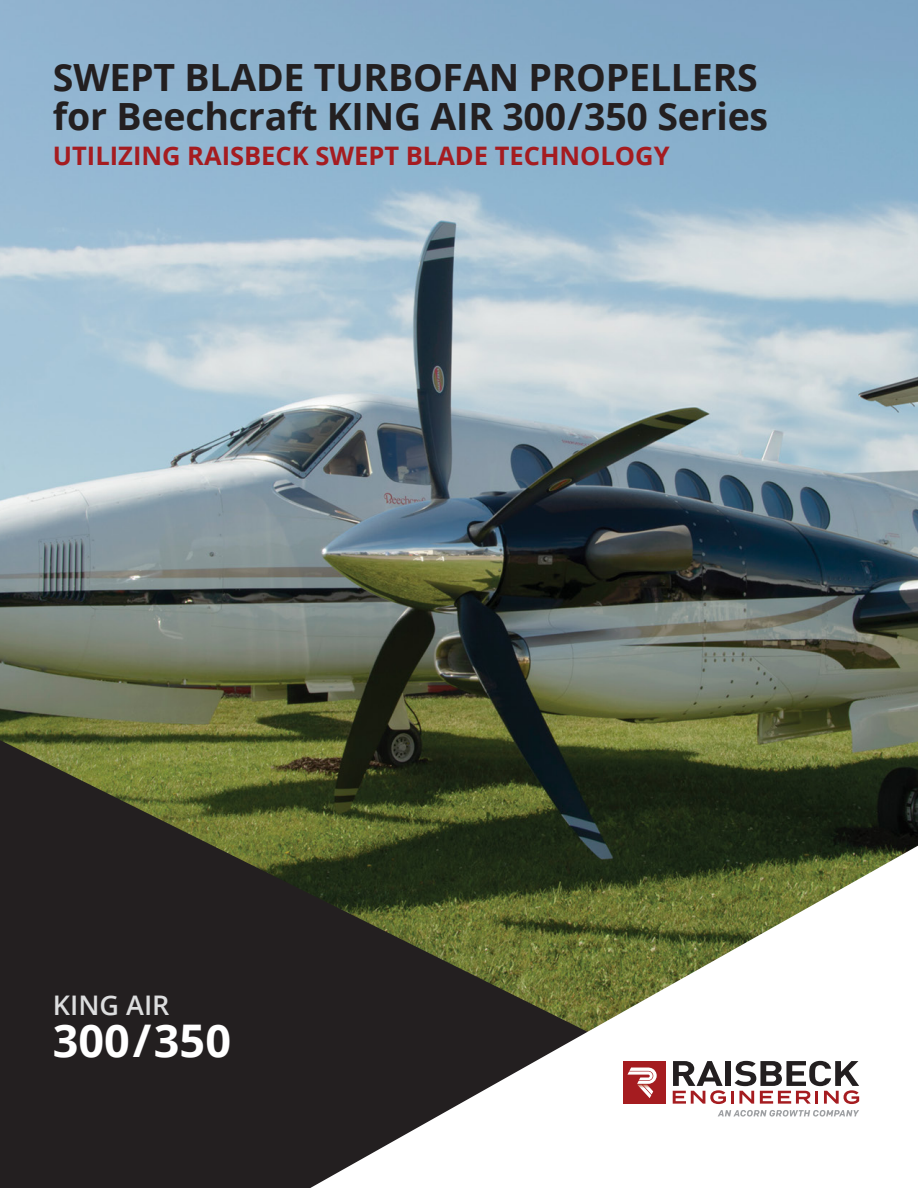
<style>
.page{position:relative;width:918px;height:1188px;background:#fff}
.page>*{position:absolute;margin:0;border:0;box-sizing:border-box;transform-origin:0 0}
.t1{font:700 45px "Open Sans";color:#fff}
.t2{font:700 37.5px/39px "Open Sans";letter-spacing:-.005em;color:#231f20}
.t3{font:600 27px "Open Sans";color:#dcddde}
.t4{font:700 25.5px "Open Sans";color:#a51c20}
</style>
<div class="page">
<img style="left:0;top:0;width:918px;height:846px">
<svg style="left:0;top:740px;width:902px;height:448px;fill:#231f20"></svg>
<svg style="left:310px;top:846px;width:608px;height:342px"></svg>
<div style="left:623px;top:1061px;width:42px;height:43px;background:#a51c20"></div>
<svg style="left:673px;top:1061px;width:186px;height:43px"></svg>
<svg style="left:718px;top:1110px;width:141px;height:7px"></svg>
<svg style="left:627px;top:1068px;width:30px;height:30px"></svg>
<p class="t2" style="left:53px;top:57px;width:717px">SWEPT BLADE TURBOFAN PROPELLERS for Beechcraft KING AIR 300/350 Series</p>
<p class="t4" style="left:53px;top:138px;width:618px">UTILIZING RAISBECK SWEPT BLADE TECHNOLOGY</p>
<p class="t3" style="left:53px;top:987px;width:118px">KING AIR</p>
<p class="t1" style="left:53px;top:1009px;width:180px">300/350</p>
</div>
